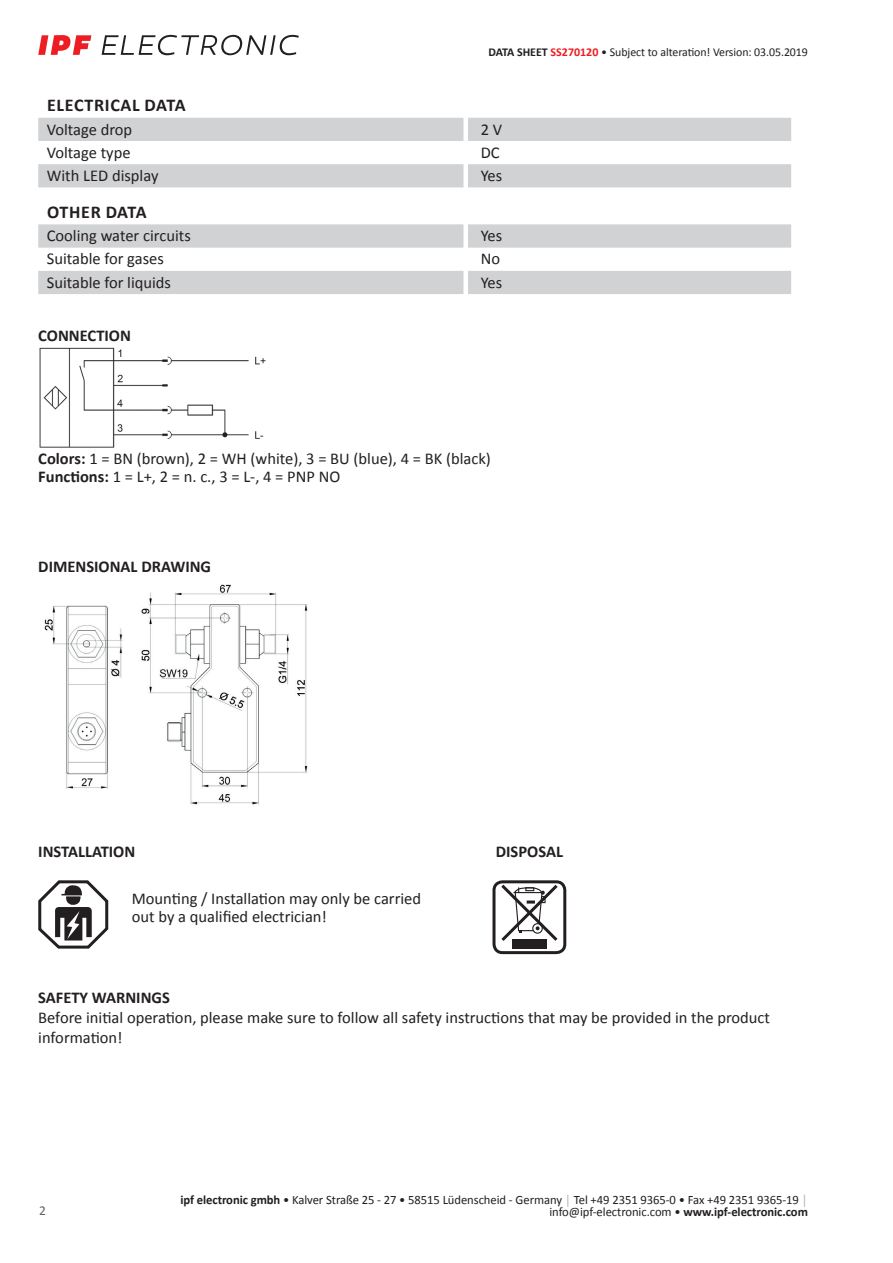
<style>
.page{position:relative;width:893px;height:1263px;background:#fff}
.page>*{position:absolute;margin:0;border:0;box-sizing:border-box;transform-origin:0 0}
.t1{font:700 18px "Calibri";letter-spacing:.04em;color:#231f20}
.t2{font:700 18px "Calibri";letter-spacing:.015em;color:#231f20}
.t3{font:16.5px/18px "Calibri";color:#231f20}
.t4{font:700 16.5px "Calibri";color:#231f20}
.t5{font:13.5px "Calibri";color:#636366}
.t6{font:12.75px/12.6px "Calibri";letter-spacing:-.005em;color:#231f20;text-align:right}
.t7{font:12px "Calibri";letter-spacing:-.005em;color:#231f20}
.s1{font-weight:700}
.s2{font-weight:700;color:#ee1d23}
.s3{color:#a8a9ad}
</style>
<div class="page">
<svg style="left:102px;top:35px;width:197px;height:20px"></svg>
<svg style="left:38px;top:35px;width:53px;height:20px"></svg>
<svg style="left:38px;top:118px;width:753px;height:69px;fill:#d1d2d4"></svg>
<svg style="left:38px;top:224px;width:753px;height:70px;fill:#d1d2d4"></svg>
<img style="left:39px;top:347px;width:227px;height:100px">
<img style="left:44px;top:584px;width:264px;height:221px">
<svg style="left:38px;top:880px;width:71px;height:69px"></svg>
<div style="left:492px;top:880px;width:74px;height:74px;border:3px solid #231f20;border-radius:9px"></div>
<div style="left:512px;top:939px;width:35px;height:9px;background:#231f20"></div>
<svg style="left:498px;top:881px;width:63px;height:60px"></svg>
<p class="t7" style="left:488px;top:44px;width:321px"><span class="s1">DATA SHEET</span> <span class="s2">SS270120</span> • Subject to alteration! Version: 03.05.2019</p>
<p class="t1" style="left:47px;top:93px;width:140px">ELECTRICAL DATA</p>
<p class="t3" style="left:47px;top:120px;width:87px">Voltage drop</p>
<p class="t3" style="left:481px;top:120px;width:23px">2V</p>
<p class="t3" style="left:47px;top:143px;width:85px">Voltage type</p>
<p class="t3" style="left:481px;top:143px;width:20px">DC</p>
<p class="t3" style="left:47px;top:166px;width:113px">With LED display</p>
<p class="t3" style="left:481px;top:166px;width:23px">Yes</p>
<p class="t2" style="left:47px;top:199px;width:101px">OTHER DATA</p>
<p class="t3" style="left:47px;top:226px;width:146px">Cooling water circuits</p>
<p class="t3" style="left:481px;top:226px;width:23px">Yes</p>
<p class="t3" style="left:47px;top:250px;width:119px">Suitable for gases</p>
<p class="t3" style="left:481px;top:250px;width:21px">No</p>
<p class="t3" style="left:47px;top:273px;width:126px">Suitable for liquids</p>
<p class="t3" style="left:481px;top:273px;width:23px">Yes</p>
<p class="t4" style="left:38px;top:324px;width:94px">CONNECTION</p>
<p class="t3" style="left:38px;top:449px;width:454px"><span class="s1">Colors:</span> 1 = BN (brown), 2 = WH (white), 3 = BU (blue), 4 = BK (black)<br><span class="s1">Functions:</span> 1 = L+, 2 = n. c., 3 = L-, 4 = PNP NO</p>
<p class="t4" style="left:38px;top:555px;width:174px">DIMENSIONAL DRAWING</p>
<p class="t4" style="left:38px;top:839px;width:99px">INSTALLATION</p>
<p class="t4" style="left:496px;top:839px;width:69px">DISPOSAL</p>
<p class="t3" style="left:132px;top:889px;width:291px">Mounting / Installation may only be carried out by a qualified electrician!</p>
<p class="t4" style="left:38px;top:986px;width:133px">SAFETY WARNINGS</p>
<p class="t3" style="left:38px;top:1007px;width:733px;line-height:19.8px">Before initial operation, please make sure to follow all safety instructions that may be provided in the product information!</p>
<p class="t5" style="left:39px;top:1201px;width:8px">2</p>
<p class="t6" style="left:180px;top:1193px;width:629px"><span class="s1">ipf electronic gmbh</span> • Kalver Straße 25 - 27 • 58515 Lüdenscheid - Germany <span class="s3">│</span> Tel +49 2351 9365-0 • Fax +49 2351 9365-19 <span class="s3">│ </span>info@ipf-electronic.com • <span class="s1">www.ipf-electronic.com</span></p>
</div>
